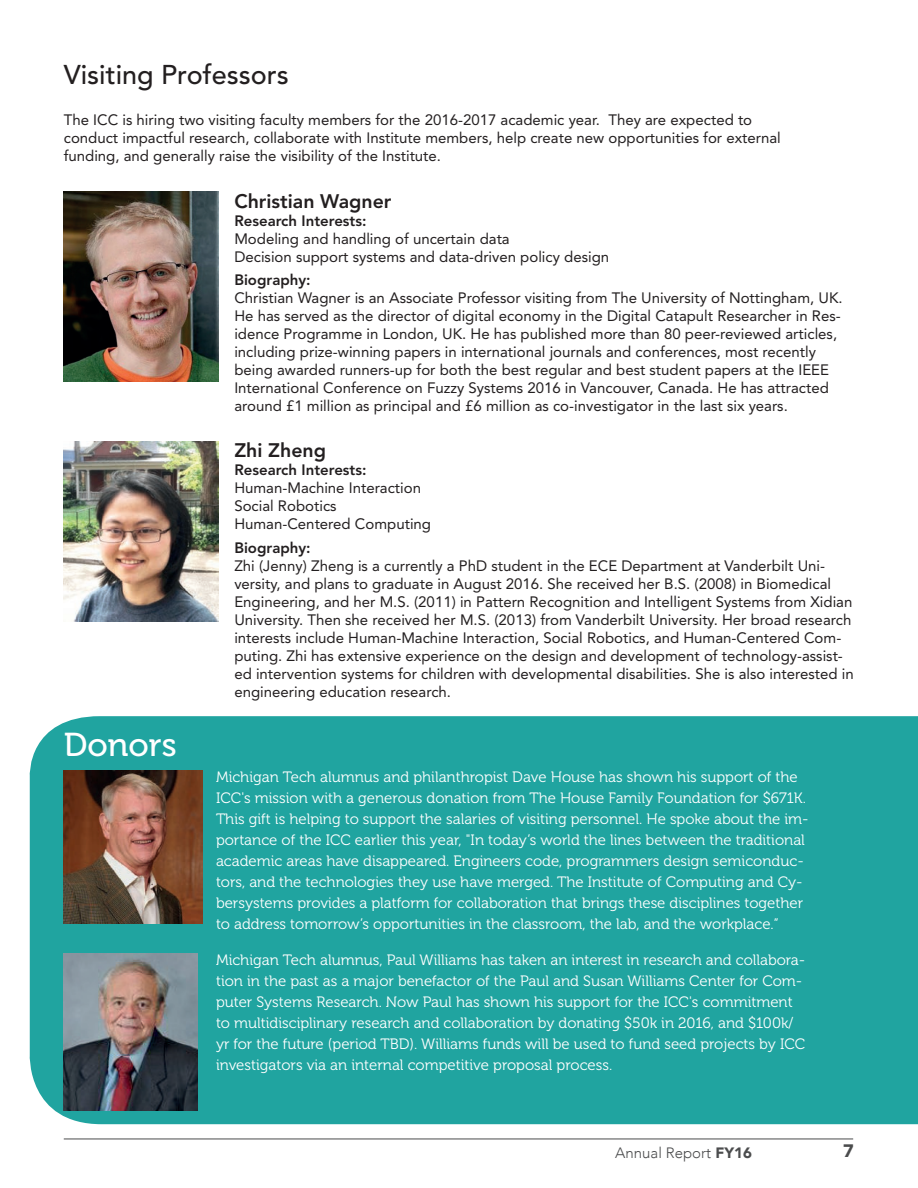
<style>
.page{position:relative;width:918px;height:1188px;background:#fff}
.page>*{position:absolute;margin:0;border:0;box-sizing:border-box;transform-origin:0 0}
.t1{font:33px "Museo 500";color:#fff}
.t2{font:500 27px "Avenir LT Std";color:#231f20}
.t3{font:800 19.5px "Avenir LT Std";color:#231f20}
.t4{font:900 18px "Avenir";color:#4b4c4d}
.t5{font:15px/18px "Avenir LT Std";color:#231f20}
.t6{font:15px/21px "Museo 300";color:#fff}
.t7{font:800 15px "Avenir LT Std";color:#231f20}
.t8{font:300 15px "Avenir";color:#4b4c4d}
.s1{font-weight:900}
</style>
<div class="page">
<hr style="left:64px;top:1139px;width:789px;height:1px;background:#4b4c4d">
<img style="left:64px;top:441px;width:154px;height:181px">
<img style="left:64px;top:191px;width:155px;height:191px">
<div style="left:29px;top:716px;width:889px;height:408px;background:#20a4a0"></div>
<img style="left:64px;top:770px;width:139px;height:154px">
<img style="left:64px;top:954px;width:133px;height:156px">
<h2 class="t2" style="left:64px;top:59px;width:226px">Visiting Professors</h2>
<p class="t5" style="left:64px;top:111px;width:719px">The ICC is hiring two visiting faculty members for the 2016-2017 academic year. They are expected to conduct impactful research, collaborate with Institute members, help create new opportunities for external funding, and generally raise the visibility of the Institute.</p>
<h3 class="t3" style="left:234px;top:190px;width:159px">Christian Wagner</h3>
<p class="t7" style="left:234px;top:212px;width:134px">Research Interests:</p>
<p class="t5" style="left:234px;top:230px;width:376px">Modeling and handling of uncertain data<br>Decision support systems and data-driven policy design</p>
<p class="t7" style="left:234px;top:271px;width:78px">Biography:</p>
<p class="t5" style="left:234px;top:289px;width:610px">Christian Wagner is an Associate Professor visiting from The University of Nottingham, UK.<br>He has served as the director of digital economy in the Digital Catapult Researcher in Res&shy;idence Programme in London, UK. He has published more than 80 peer-reviewed articles, including prize-winning papers in international journals and conferences, most recently being awarded runners-up for both the best regular and best student papers at the IEEE International Conference on Fuzzy Systems 2016 in Vancouver, Canada. He has attracted around £1 million as principal and £6 million as co-investigator in the last six years.</p>
<h3 class="t3" style="left:234px;top:439px;width:93px">Zhi Zheng</h3>
<p class="t7" style="left:234px;top:461px;width:134px">Research Interests:</p>
<p class="t5" style="left:234px;top:479px;width:198px">Human-Machine Interaction<br>Social Robotics<br>Human-Centered Computing</p>
<h1 class="t1" style="left:64px;top:726px;width:114px">Donors</h1>
<p class="t7" style="left:234px;top:539px;width:78px">Biography:</p>
<p class="t5" style="left:234px;top:557px;width:621px">Zhi (Jenny) Zheng is a currently a PhD student in the ECE Department at Vanderbilt Uni&shy;versity, and plans to graduate in August 2016. She received her B.S. (2008) in Biomedical Engineering, and her M.S. (2011) in Pattern Recognition and Intelligent Systems from Xidian University. Then she received her M.S. (2013) from Vanderbilt University. Her broad research interests include Human-Machine Interaction, Social Robotics, and Human-Centered Com&shy;puting. Zhi has extensive experience on the design and development of technology-assist&shy;ed intervention systems for children with developmental disabilities. She is also interested in engineering education research.</p>
<p class="t6" style="left:216px;top:766px;width:594px">Michigan Tech alumnus and philanthropist Dave House has shown his support of the ICC's mission with a generous donation from The House Family Foundation for $671K.<br>This gift is helping to support the salaries of visiting personnel. He spoke about the im&shy;portance of the ICC earlier this year, "In today’s world the lines between the traditional academic areas have disappeared. Engineers code, programmers design semiconduc&shy;tors, and the technologies they use have merged. The Institute of Computing and Cy&shy;bersystems provides a platform for collaboration that brings these disciplines together to address tomorrow’s opportunities in the classroom, the lab, and the workplace.”</p>
<p class="t6" style="left:216px;top:950px;width:591px">Michigan Tech alumnus, Paul Williams has taken an interest in research and collabora&shy;tion in the past as a major benefactor of the Paul and Susan Williams Center for Com&shy;puter Systems Research. Now Paul has shown his support for the ICC's commitment to multidisciplinary research and collaboration by donating $50k in 2016, and $100k/ yr for the future (period TBD). Williams funds will be used to fund seed projects by ICC investigators via an internal competitive proposal process.</p>
<p class="t8" style="left:615px;top:1143px;width:138px">Annual Report <span class="s1">FY16</span></p>
<p class="t4" style="left:843px;top:1135px;width:12px">7</p>
</div>
